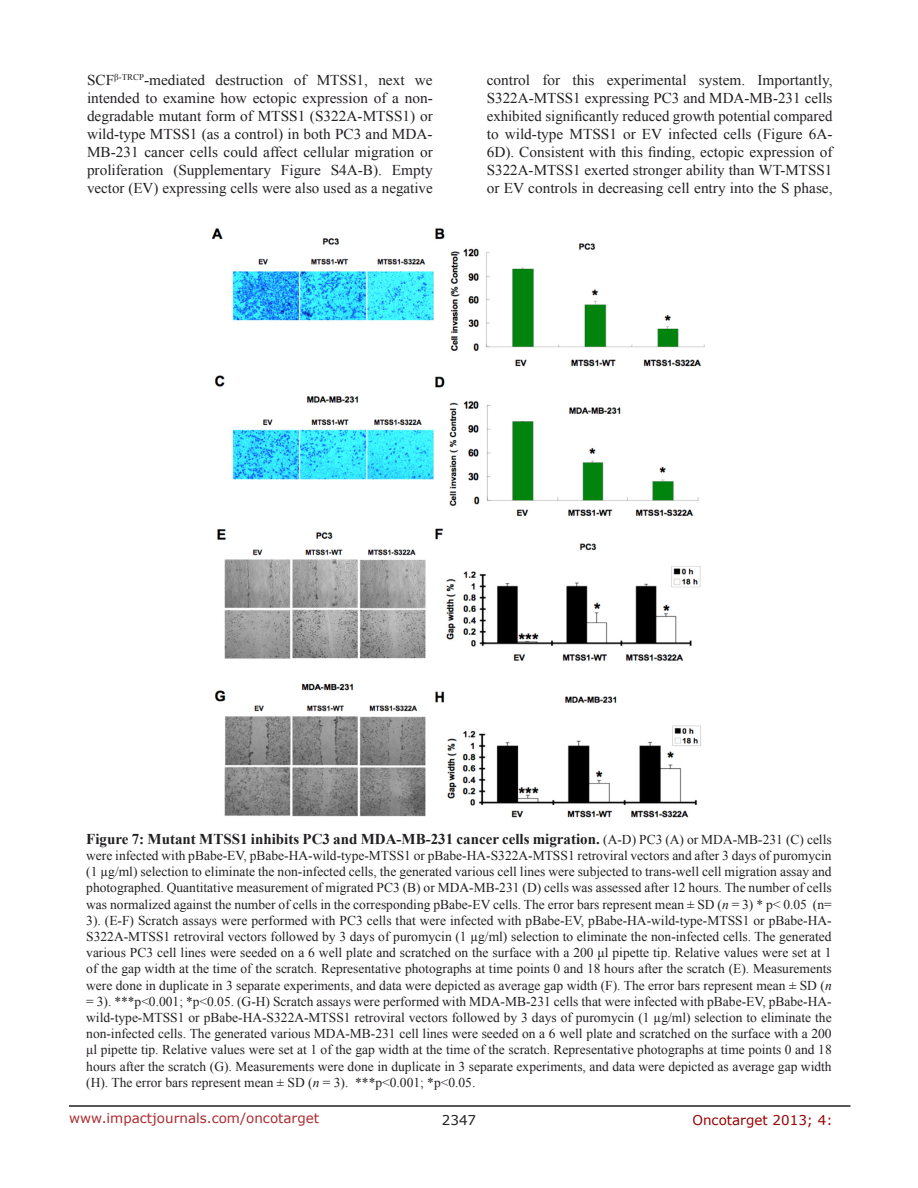
<style>
.page{position:relative;width:918px;height:1188px;background:#fff}
.page>*{position:absolute;margin:0;border:0;box-sizing:border-box;transform-origin:0 0}
.BodyText{font:15px/18px "Times New Roman";color:#221f22;text-align:justify}
.FigureText{font:700 15px "Times New Roman";color:#221f22}
.FigureText-2{font:13.5px/16.2px "Times New Roman";color:#221f22;text-align:justify}
.t1{font:13.5px "Verdana";color:#ac2b31}
.t2{font:13.5px "Verdana";color:#970000}
.t3{font:13.5px "Verdana";color:#221f22}
.s1{font-weight:400;font-size:13.5px}
.s2{font-style:italic}
</style>
<div class="page">
<hr style="left:69px;top:1105px;width:781px;height:2px;background:#231f20">
<img style="left:211px;top:228px;width:494px;height:590px">
<p class="BodyText" style="left:87px;top:71px;width:347px">SCF<sup>β-TRCP</sup>-mediated destruction of MTSS1, next we intended to examine how ectopic expression of a non&shy;degradable mutant form of MTSS1 (S322A-MTSS1) or wild-type MTSS1 (as a control) in both PC3 and MDA-MB-231 cancer cells could affect cellular migration or proliferation (Supplementary Figure S4A-B). Empty vector (EV) expressing cells were also used as a negative</p>
<p class="BodyText" style="left:487px;top:71px;width:347px">control for this experimental system. Importantly, S322A-MTSS1 expressing PC3 and MDA-MB-231 cells exhibited significantly reduced growth potential compared to wild-type MTSS1 or EV infected cells (Figure 6A-6D). Consistent with this finding, ectopic expression of S322A-MTSS1 exerted stronger ability than WT-MTSS1 or EV controls in decreasing cell entry into the S phase,</p>
<p class="FigureText" style="left:86px;top:828px;width:747px">Figure 7: Mutant MTSS1 inhibits PC3 and MDA-MB-231 cancer cells migration. <span class="s1">(A-D) PC3 (A) or MDA-MB-231 (C) cells</span></p>
<p class="FigureText-2" style="left:86px;top:847px;width:747px">were infected with pBabe-EV, pBabe-HA-wild-type-MTSS1 or pBabe-HA-S322A-MTSS1 retroviral vectors and after 3 days of puromycin (1 µg/ml) selection to eliminate the non-infected cells, the generated various cell lines were subjected to trans-well cell migration assay and photographed. Quantitative measurement of migrated PC3 (B) or MDA-MB-231 (D) cells was assessed after 12 hours. The number of cells was normalized against the number of cells in the corresponding pBabe-EV cells. The error bars represent mean ± SD (<span class="s2">n</span> = 3) * p&lt; 0.05 (n= 3). (E-F) Scratch assays were performed with PC3 cells that were infected with pBabe-EV, pBabe-HA-wild-type-MTSS1 or pBabe-HA-S322A-MTSS1 retroviral vectors followed by 3 days of puromycin (1 µg/ml) selection to eliminate the non-infected cells. The generated various PC3 cell lines were seeded on a 6 well plate and scratched on the surface with a 200 μl pipette tip. Relative values were set at 1 of the gap width at the time of the scratch. Representative photographs at time points 0 and 18 hours after the scratch (E). Measurements were done in duplicate in 3 separate experiments, and data were depicted as average gap width (F). The error bars represent mean ± SD (<span class="s2">n </span>= 3). ***p&lt;0.001; *p&lt;0.05. (G-H) Scratch assays were performed with MDA-MB-231 cells that were infected with pBabe-EV, pBabe-HA&shy;wild-type-MTSS1 or pBabe-HA-S322A-MTSS1 retroviral vectors followed by 3 days of puromycin (1 µg/ml) selection to eliminate the non-infected cells. The generated various MDA-MB-231 cell lines were seeded on a 6 well plate and scratched on the surface with a 200 μl pipette tip. Relative values were set at 1 of the gap width at the time of the scratch. Representative photographs at time points 0 and 18 hours after the scratch (G). Measurements were done in duplicate in 3 separate experiments, and data were depicted as average gap width (H). The error bars represent mean ± SD (<span class="s2">n</span> = 3). ***p&lt;0.001; *p&lt;0.05.</p>
<p class="t1" style="left:69px;top:1109px;width:252px">www.impactjournals.com/oncotarget</p>
<p class="t3" style="left:442px;top:1111px;width:36px">2347</p>
<p class="t2" style="left:692px;top:1111px;width:142px">Oncotarget 2013; 4:</p>
</div>
